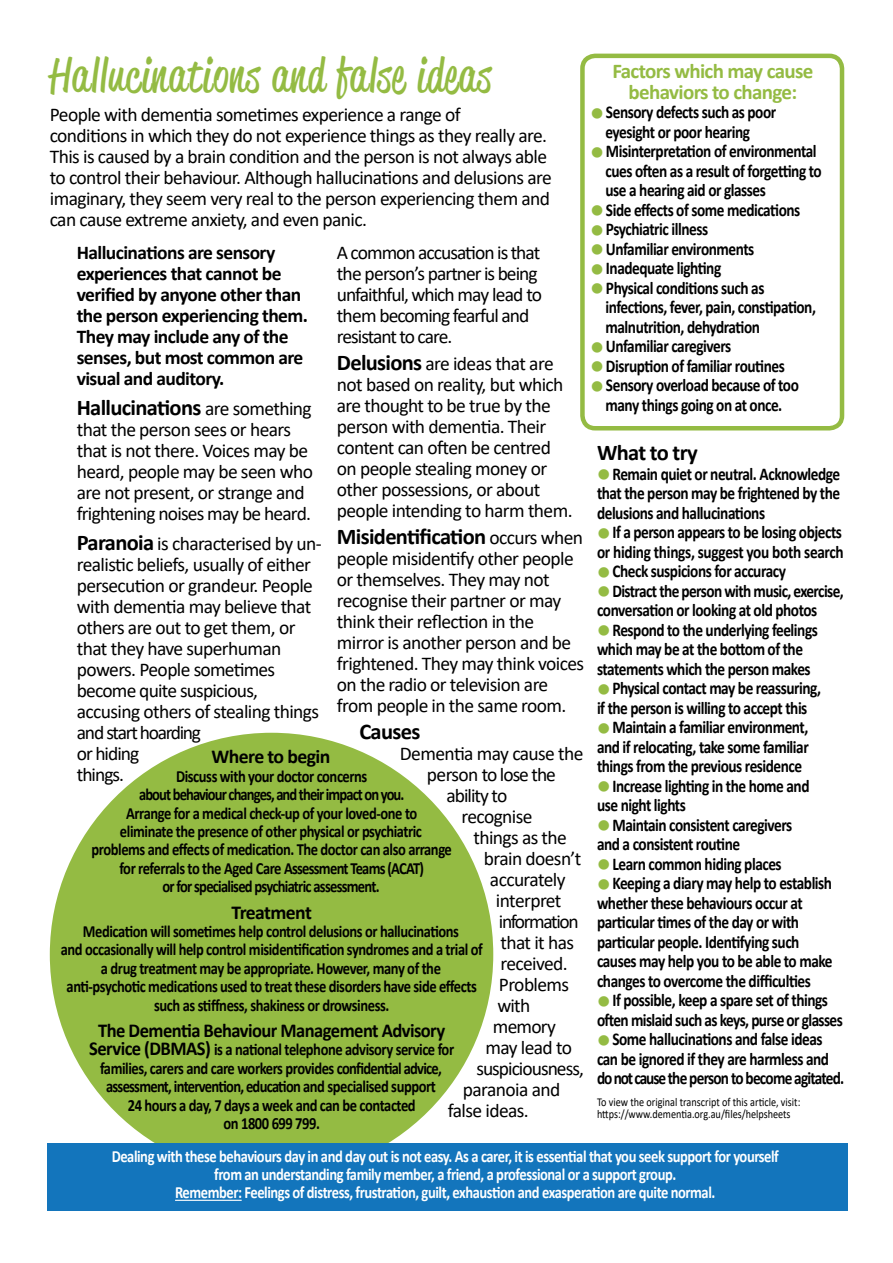
<style>
.page{position:relative;width:893px;height:1263px;background:#fff}
.page>*{position:absolute;margin:0;border:0;box-sizing:border-box;transform-origin:0 0}
.t1{font:46.5px "Reklame Script Regular DEMO";letter-spacing:.03em;color:#94bb43}
.t2{font:700 22.5px "Calibri";letter-spacing:-.03em;color:#000}
.t3{font:700 21px/21px "Calibri";letter-spacing:-.03em;color:#94bb43;text-align:center}
.t4{font:700 19.8px "Calibri";letter-spacing:-.03em;color:#000;scale:.94 1}
.t5{font:700 19.8px "Calibri";letter-spacing:-.03em;color:#000}
.t6{font:19.5px/21px "Calibri";letter-spacing:-.03em;color:#000}
.t7{font:700 19.5px/21px "Calibri";letter-spacing:-.03em;color:#000}
.t8{font:19.5px/21px "Calibri";letter-spacing:-.05em;color:#000}
.t9{font:19.5px "Calibri";letter-spacing:-.07em;color:#000}
.t10{font:700 18px/19.5px "Calibri";letter-spacing:-.03em;color:#000;scale:.85 1}
.t11{font:700 17.1px/18.5px "Calibri";letter-spacing:-.03em;color:#000;text-align:center;scale:.85 1}
.t12{font:700 17.1px/18.5px "Calibri";letter-spacing:-.03em;color:#fff;text-align:center;scale:.85 1}
.t13{font:12px/11.4px "Calibri";color:#000;scale:.85 1}
.s1{color:#94bb43}
.s2{font-weight:400;font-size:19.5px}
.s3{font-weight:700;font-size:22.5px}
.s4{font-size:19.8px}
</style>
<div class="page">
<div style="left:50px;top:733px;width:443px;height:443px;background:#94bb43;border-radius:50%"></div>
<div style="left:47px;top:1143px;width:800px;height:68px;background:#1375bc"></div>
<div style="left:580px;top:54px;width:264px;height:376px;border:4px solid #94bb43;border-radius:13px"></div>
<hr style="left:175px;top:1200px;width:67px;height:1px;background:#fff">
<h1 class="t1" style="left:50px;top:56px;width:443px">Hallucinations and false ideas</h1>
<p class="t3" style="left:612px;top:60px;width:202px">Factors which may cause behaviors to change:</p>
<p class="t10" style="left:606px;top:102px;width:202px;text-indent:-15px"><span class="s1">●</span>Sensory defects such as poor eyesight or poor hearing</p>
<p class="t10" style="left:605px;top:141px;width:256px;text-indent:-15px"><span class="s1">●</span>Misinterpretation of environmental cues often as a result of forgetting to use a hearing aid or glasses</p>
<p class="t10" style="left:591px;top:200px;width:248px"><span class="s1">●</span>Side effects of some medications</p>
<p class="t10" style="left:591px;top:219px;width:140px"><span class="s1">●</span>Psychiatric illness</p>
<p class="t10" style="left:591px;top:239px;width:194px"><span class="s1">●</span>Unfamiliar environments</p>
<p class="t10" style="left:591px;top:258px;width:155px"><span class="s1">●</span>Inadequate lighting</p>
<p class="t10" style="left:606px;top:278px;width:249px;text-indent:-15px"><span class="s1">●</span>Physical conditions such as infections, fever, pain, constipation, malnutrition, dehydration</p>
<p class="t10" style="left:591px;top:336px;width:167px"><span class="s1">●</span>Unfamiliar caregivers</p>
<p class="t10" style="left:591px;top:356px;width:230px"><span class="s1">●</span>Disruption of familiar routines</p>
<p class="t10" style="left:591px;top:375px;width:247px;text-align:center"><span class="s1">●</span>Sensory overload because of too many things going on at once.</p>
<p class="t6" style="left:50px;top:103px;width:503px">People with dementia sometimes experience a range of<br>conditions in which they do not experience things as they really are.<br>This is caused by a brain condition and the person is not always able to control their behaviour. Although hallucinations and delusions are imaginary, they seem very real to the person experiencing them and can cause extreme anxiety, and even panic.</p>
<p class="t7" style="left:77px;top:242px;width:233px">Hallucinations are sensory experiences that cannot be verified by anyone other than the person experiencing them.<br>They may include any of the senses, but most common are visual and auditory.</p>
<p class="t2" style="left:77px;top:391px;width:237px">Hallucinations <span class="s2">are something</span></p>
<p class="t6" style="left:77px;top:418px;width:238px">that the person sees or hears that is not there. Voices may be heard, people may be seen who are not present, or strange and frightening noises may be heard.</p>
<p class="t6" style="left:77px;top:532px;width:247px"><span class="s3">Paranoia</span> is characterised by un&shy;realistic beliefs, usually of either persecution or grandeur. People with dementia may believe that others are out to get them, or that they have superhuman powers. People sometimes become quite suspicious, accusing others of stealing things and start hoarding<br>or hiding<br>things.</p>
<p class="t8" style="left:337px;top:241px;width:207px">A common accusation is that the person’s partner is being unfaithful, which may lead to them becoming fearful and resistant to care.</p>
<p class="t6" style="left:337px;top:352px;width:237px"><span class="s3">Delusions</span> are ideas that are not based on reality, but which are thought to be true by the person with dementia. Their content can often be centred on people stealing money or other possessions, or about people intending to harm them.</p>
<p class="t2" style="left:337px;top:520px;width:248px">Misidentification <span class="s2">occurs when</span></p>
<p class="t6" style="left:337px;top:547px;width:249px">people misidentify other people or themselves. They may not recognise their partner or may think their reflection in the mirror is another person and be frightened. They may think voices on the radio or television are from people in the same room.</p>
<p class="t2" style="left:359px;top:715px;width:62px">Causes</p>
<p class="t6" style="left:400px;top:742px;width:185px">Dementia may cause the</p>
<p class="t8" style="left:427px;top:763px;width:131px">person to lose the</p>
<p class="t8" style="left:446px;top:784px;width:62px">ability to</p>
<p class="t6" style="left:461px;top:805px;width:73px">recognise</p>
<p class="t6" style="left:473px;top:826px;width:95px">things as the</p>
<p class="t6" style="left:484px;top:847px;width:99px">brain doesn’t</p>
<p class="t6" style="left:490px;top:868px;width:77px">accurately</p>
<p class="t6" style="left:496px;top:889px;width:67px">interpret</p>
<p class="t9" style="left:499px;top:908px;width:81px">information</p>
<p class="t6" style="left:500px;top:931px;width:75px">that it has</p>
<p class="t6" style="left:500px;top:952px;width:69px">received.</p>
<p class="t6" style="left:499px;top:973px;width:72px">Problems</p>
<p class="t6" style="left:497px;top:994px;width:34px">with</p>
<p class="t6" style="left:493px;top:1015px;width:64px">memory</p>
<p class="t6" style="left:485px;top:1036px;width:88px">may lead to</p>
<p class="t8" style="left:476px;top:1057px;width:109px">suspiciousness,</p>
<p class="t6" style="left:463px;top:1078px;width:99px">paranoia and</p>
<p class="t6" style="left:448px;top:1099px;width:82px">false ideas.</p>
<p class="t2" style="left:597px;top:437px;width:102px">What to try</p>
<p class="t10" style="left:597px;top:464px;width:288px;text-align:justify"><span class="s1">●</span>Remain quiet or neutral. Acknowledge that the person may be frightened by the delusions and hallucinations</p>
<p class="t10" style="left:597px;top:522px;width:292px"><span class="s1">●</span>If a person appears to be losing objects or hiding things, suggest you both search</p>
<p class="t10" style="left:597px;top:561px;width:224px"><span class="s1">●</span>Check suspicions for accuracy</p>
<p class="t10" style="left:597px;top:581px;width:292px"><span class="s1">●</span>Distract the person with music, exercise, conversation or looking at old photos</p>
<p class="t10" style="left:597px;top:620px;width:261px"><span class="s1">●</span>Respond to the underlying feelings which may be at the bottom of the statements which the person makes</p>
<p class="t10" style="left:597px;top:678px;width:265px"><span class="s1">●</span>Physical contact may be reassuring, if the person is willing to accept this</p>
<p class="t10" style="left:597px;top:717px;width:251px;text-align:justify"><span class="s1">●</span>Maintain a familiar environment, and if relocating, take some familiar things from the previous residence</p>
<p class="t10" style="left:597px;top:776px;width:252px"><span class="s1">●</span>Increase lighting in the home and use night lights</p>
<p class="t10" style="left:597px;top:815px;width:231px"><span class="s1">●</span>Maintain consistent caregivers and a consistent routine</p>
<p class="t10" style="left:597px;top:854px;width:219px"><span class="s1">●</span>Learn common hiding places</p>
<p class="t10" style="left:597px;top:873px;width:279px"><span class="s1">●</span>Keeping a diary may help to establish whether these behaviours occur at particular times of the day or with particular people. Identifying such causes may help you to be able to make changes to overcome the difficulties</p>
<p class="t10" style="left:597px;top:990px;width:291px"><span class="s1">●</span>If possible, keep a spare set of things often mislaid such as keys, purse or glasses</p>
<p class="t10" style="left:597px;top:1029px;width:293px"><span class="s1">●</span>Some hallucinations and false ideas can be ignored if they are harmless and do not cause the person to become agitated.</p>
<p class="t13" style="left:597px;top:1096px;width:241px">To view the original transcript of this article, visit: https://www.dementia.org.au/files/helpsheets</p>
<p class="t5" style="left:212px;top:743px;width:120px">Where to begin</p>
<p class="t11" style="left:92px;top:767px;width:425px">Discuss with your doctor concerns<br>about behaviour changes, and their impact on you.<br>Arrange for a medical check-up of your loved-one to<br>eliminate the presence of other physical or psychiatric<br>problems and effects of medication. The doctor can also arrange for referrals to the Aged Care Assessment Teams (ACAT)<br>or for specialised psychiatric assessment.</p>
<p class="t5" style="left:232px;top:898px;width:82px">Treatment</p>
<p class="t11" style="left:61px;top:922px;width:498px">Medication will sometimes help control delusions or hallucinations<br>and occasionally will help control misidentification syndromes and a trial of a drug treatment may be appropriate. However, many of the anti-psychotic medications used to treat these disorders have side effects such as stiffness, shakiness or drowsiness.</p>
<p class="t4" style="left:98px;top:1016px;width:371px">The Dementia Behaviour Management Advisory</p>
<p class="t11" style="left:89px;top:1040px;width:431px"><span class="s4">Service (DBMAS)</span> is a national telephone advisory service for families, carers and care workers provides confidential advice, assessment, intervention, education and specialised support<br>24 hours a day, 7 days a week and can be contacted<br>on 1800 699 799.</p>
<p class="t12" style="left:112px;top:1146px;width:786px">Dealing with these behaviours day in and day out is not easy. As a carer, it is essential that you seek support for yourself from an understanding family member, a friend, a professional or a support group.<br>Remember: Feelings of distress, frustration, guilt, exhaustion and exasperation are quite normal.</p>
</div>
